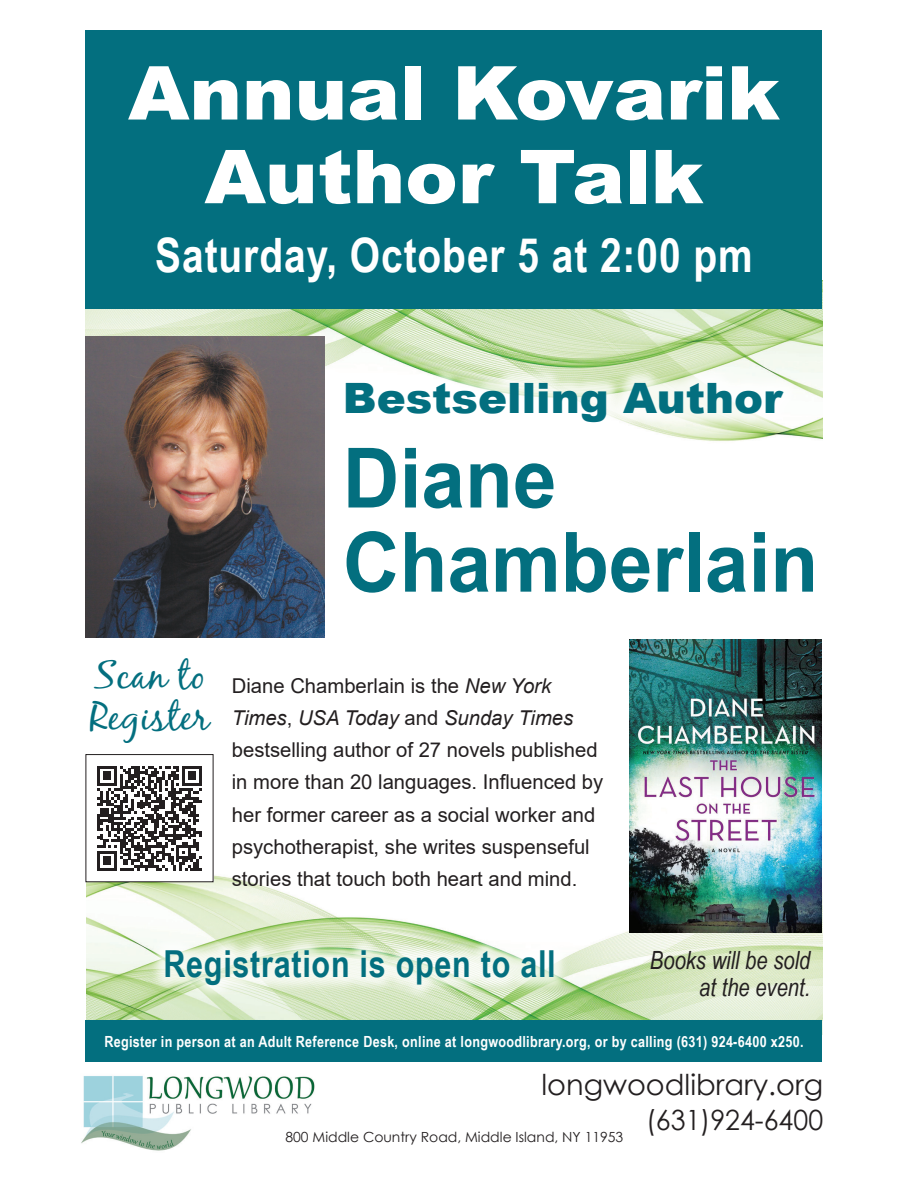
<style>
.page{position:relative;width:918px;height:1188px;background:#fff}
.page>*{position:absolute;margin:0;border:0;box-sizing:border-box;transform-origin:0 0}
.t1{font:700 83.25px/84.2px "Arial Narrow";color:#036f7f;scale:1.15 1}
.t2{font:900 74.4px/83.7px "Arial";color:#fff;text-align:center;scale:1.06 1}
.t3{font:700 47.4px "Arial Narrow";letter-spacing:.02em;color:#fff}
.t4{font:900 41.85px "Arial";color:#036f7f;scale:1.04 1}
.t5{font:39px/40.7px "Black Jack";letter-spacing:.02em;color:#036f7f}
.t6{font:700 37.2px "Arial Narrow";letter-spacing:.02em;color:#036f7f}
.t7{font:28.8px "Century Gothic";color:#231f20}
.t8{font:27.9px "Century Gothic";color:#231f20;scale:.96 1}
.t9{font:italic 25.05px/27px "Arial Narrow";color:#231f20;text-align:right}
.t10{font:20.4px/32.1px "Arial";color:#231f20}
.t11{font:700 15.3px "Arial Narrow";letter-spacing:.02em;color:#fff}
.t12{font:13.95px "Century Gothic";color:#231f20}
.s1{font-style:italic}
</style>
<div class="page">
<img style="left:86px;top:308px;width:736px;height:59px">
<img style="left:86px;top:639px;width:736px;height:381px">
<div style="left:86px;top:30px;width:736px;height:278px;background:#036f7f"></div>
<img style="left:630px;top:640px;width:192px;height:293px">
<img style="left:86px;top:337px;width:239px;height:301px">
<img style="left:81px;top:1076px;width:234px;height:75px">
<div style="left:86px;top:755px;width:127px;height:127px;background:#fff"></div>
<svg style="left:97px;top:766px;width:105px;height:104px"></svg>
<div style="left:82px;top:651px;width:137px;height:100px;background:#fff"></div>
<div style="left:86px;top:1020px;width:736px;height:42px;background:#036f7f"></div>
<div style="left:150px;top:934px;width:420px;height:67px;background:#fff;opacity:.75"></div>
<p class="t2" style="left:128px;top:49px;width:616px">Annual Kovarik<br>Author Talk</p>
<p class="t3" style="left:155px;top:219px;width:599px">Saturday, October 5 at 2:00 pm</p>
<p class="t4" style="left:343px;top:368px;width:424px">Bestselling Author</p>
<p class="t1" style="left:343px;top:432px;width:415px">Diane<br>Chamberlain</p>
<p class="t5" style="left:90px;top:655px;width:121px">Scan to<br>Register</p>
<p class="t10" style="left:232px;top:670px;width:373px">Diane Chamberlain is the <span class="s1">New York Times</span>, <span class="s1">USA Today</span> and <span class="s1">Sunday Times </span>bestselling author of 27 novels published in more than 20 languages. Influenced by her former career as a social worker and psychotherapist, she writes suspenseful stories that touch both heart and mind.</p>
<p class="t6" style="left:164px;top:936px;width:394px">Registration is open to all</p>
<p class="t9" style="left:650px;top:947px;width:162px">Books will be sold at the event.</p>
<p class="t11" style="left:104px;top:1030px;width:701px">Register in person at an Adult Reference Desk, online at longwoodlibrary.org, or by calling (631) 924-6400 x250.</p>
<p class="t7" style="left:541px;top:1065px;width:283px">longwoodlibrary.org</p>
<p class="t8" style="left:646px;top:1100px;width:186px">(631)924-6400</p>
<p class="t12" style="left:286px;top:1127px;width:339px">800 Middle Country Road, Middle Island, NY 11953</p>
</div>
